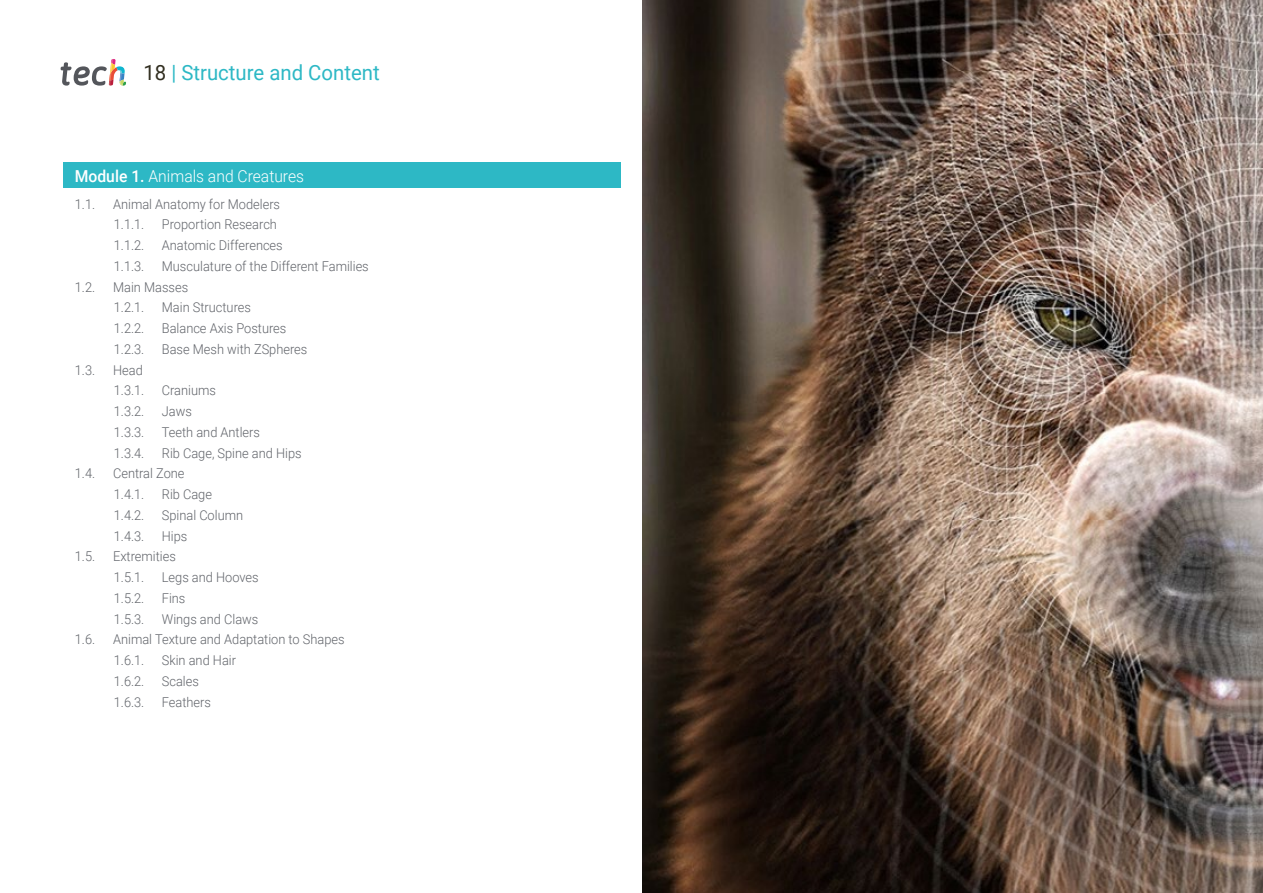
<style>
.page{position:relative;width:1263px;height:893px;background:#fff}
.page>*{position:absolute;margin:0;border:0;box-sizing:border-box;transform-origin:0 0}
.t1{font:21px "Roboto";color:#2db8c5}
.t2{font:300 16.5px "Roboto";color:#fff;scale:.95 1}
.t3{font:300 13.5px/20.7px "Roboto";color:#61646a;scale:.95 1}
.s1{color:#312e20}
.s2{font-weight:500}
</style>
<div class="page">
<div style="left:64px;top:163px;width:557px;height:25px;background:#2db8c5"></div>
<svg style="left:61px;top:59px;width:65px;height:27px"></svg>
<img style="left:642px;top:0;width:621px;height:893px">
<h1 class="t1" style="left:144px;top:57px;width:238px"><span class="s1">18</span> | Structure and Content</h1>
<p class="t2" style="left:75px;top:164px;width:243px"><span class="s2">Module 1.</span> Animals and Creatures</p>
<p class="t3" style="left:75px;top:193px;width:23px">1.1.</p>
<p class="t3" style="left:113px;top:193px;width:177px">Animal Anatomy for Modelers<br>1.1.1.</p>
<p class="t3" style="left:162px;top:214px;width:123px">Proportion Research</p>
<p class="t3" style="left:114px;top:234px;width:34px">1.1.2.</p>
<p class="t3" style="left:162px;top:234px;width:129px">Anatomic Differences</p>
<p class="t3" style="left:114px;top:255px;width:34px">1.1.3.</p>
<p class="t3" style="left:162px;top:255px;width:219px">Musculature of the Different Families</p>
<p class="t3" style="left:75px;top:276px;width:23px">1.2.</p>
<p class="t3" style="left:113px;top:276px;width:81px">Main Masses<br>1.2.1.</p>
<p class="t3" style="left:162px;top:297px;width:95px">Main Structures</p>
<p class="t3" style="left:114px;top:317px;width:34px">1.2.2.</p>
<p class="t3" style="left:162px;top:317px;width:133px">Balance Axis Postures</p>
<p class="t3" style="left:114px;top:338px;width:34px">1.2.3.</p>
<p class="t3" style="left:162px;top:338px;width:155px">Base Mesh with ZSpheres</p>
<p class="t3" style="left:75px;top:359px;width:23px">1.3.</p>
<p class="t3" style="left:113px;top:359px;width:34px">Head<br>1.3.1.</p>
<p class="t3" style="left:162px;top:380px;width:58px">Craniums</p>
<p class="t3" style="left:114px;top:400px;width:34px">1.3.2.</p>
<p class="t3" style="left:162px;top:400px;width:33px">Jaws</p>
<p class="t3" style="left:114px;top:421px;width:34px">1.3.3.</p>
<p class="t3" style="left:162px;top:421px;width:105px">Teeth and Antlers</p>
<p class="t3" style="left:114px;top:442px;width:34px">1.3.4.</p>
<p class="t3" style="left:162px;top:442px;width:149px">Rib Cage, Spine and Hips</p>
<p class="t3" style="left:75px;top:463px;width:23px">1.4.</p>
<p class="t3" style="left:113px;top:463px;width:77px">Central Zone<br>1.4.1.</p>
<p class="t3" style="left:162px;top:483px;width:54px">Rib Cage</p>
<p class="t3" style="left:114px;top:504px;width:34px">1.4.2.</p>
<p class="t3" style="left:162px;top:504px;width:87px">Spinal Column</p>
<p class="t3" style="left:114px;top:525px;width:34px">1.4.3.</p>
<p class="t3" style="left:162px;top:525px;width:28px">Hips</p>
<p class="t3" style="left:75px;top:546px;width:23px">1.5.</p>
<p class="t3" style="left:113px;top:546px;width:68px">Extremities<br>1.5.1.</p>
<p class="t3" style="left:162px;top:566px;width:103px">Legs and Hooves</p>
<p class="t3" style="left:114px;top:587px;width:34px">1.5.2.</p>
<p class="t3" style="left:162px;top:587px;width:26px">Fins</p>
<p class="t3" style="left:114px;top:608px;width:34px">1.5.3.</p>
<p class="t3" style="left:162px;top:608px;width:103px">Wings and Claws</p>
<p class="t3" style="left:75px;top:629px;width:23px">1.6.</p>
<p class="t3" style="left:113px;top:629px;width:245px">Animal Texture and Adaptation to Shapes<br>1.6.1.</p>
<p class="t3" style="left:162px;top:649px;width:80px">Skin and Hair</p>
<p class="t3" style="left:114px;top:670px;width:34px">1.6.2.</p>
<p class="t3" style="left:162px;top:670px;width:41px">Scales</p>
<p class="t3" style="left:114px;top:691px;width:34px">1.6.3.</p>
<p class="t3" style="left:162px;top:691px;width:53px">Feathers</p>
</div>
